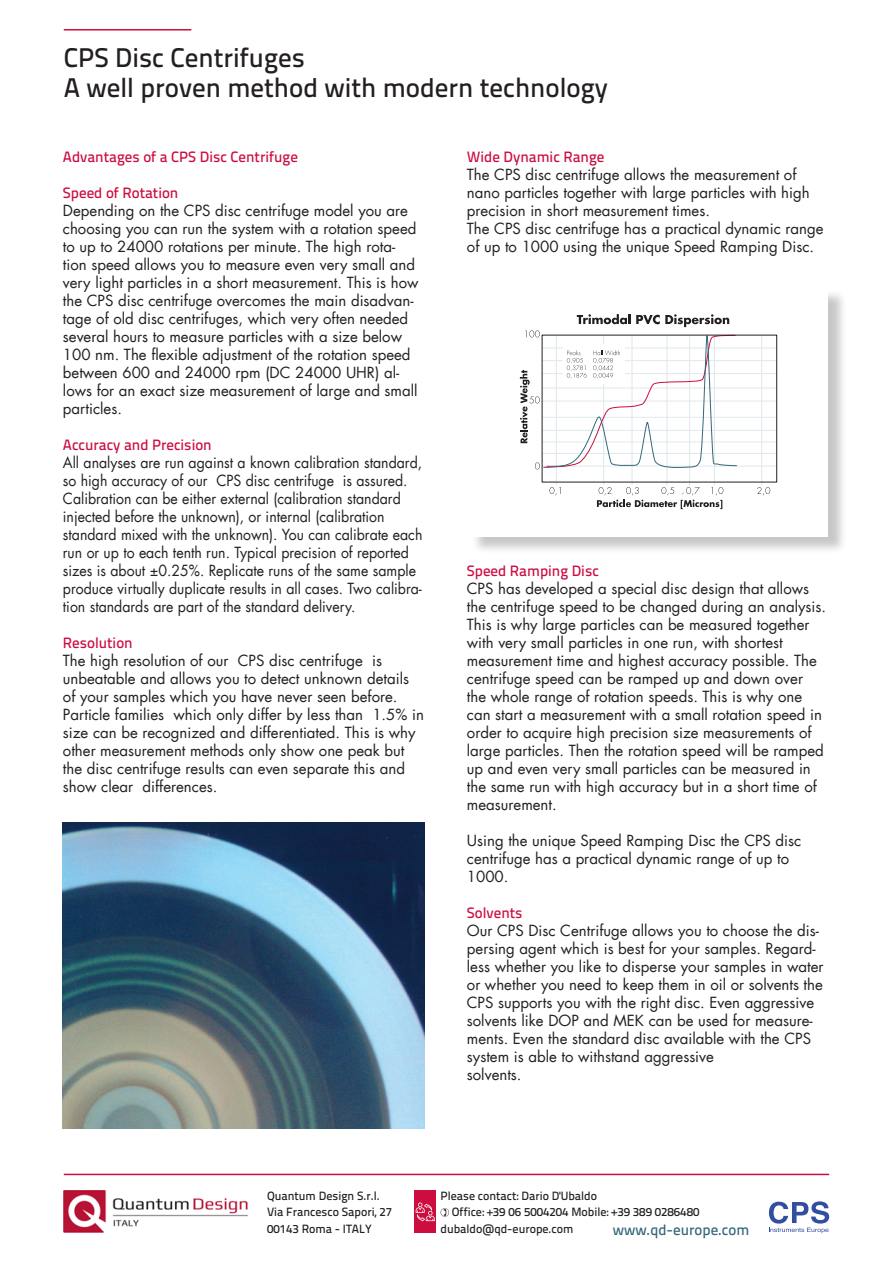
<style>
.page{position:relative;width:893px;height:1263px;background:#fff}
.page>*{position:absolute;margin:0;border:0;box-sizing:border-box;transform-origin:0 0}
.t1{font:500 27px/30px "Titillium Text 22 L";color:#231f20}
.Fließtext{font:15px/18px "Futura LT";color:#231f20}
.Fließtext-2{font:15px/18px "Futura LT";color:#231f20;scale:.94 1}
.Überschrift_2{font:500 15px "Titillium Text 22 L";color:#cd0d40}
.t2{font:500 15px "Titillium Text 22 L";color:#356879}
.t3{font:500 12px/16.8px "Titillium Text 22 L";color:#231f20}
</style>
<div class="page">
<hr style="left:64px;top:29px;width:127px;height:2px;background:#cd0d40">
<hr style="left:64px;top:1174px;width:765px;height:1px;background:#cd0d40">
<img style="left:64px;top:1191px;width:184px;height:42px">
<svg style="left:441px;top:1208px;width:8px;height:9px"></svg>
<div style="left:415px;top:1191px;width:21px;height:42px;background:#cd0d40"></div>
<svg style="left:416px;top:1202px;width:19px;height:19px"></svg>
<svg style="left:769px;top:1201px;width:60px;height:32px"></svg>
<div style="left:471px;top:289px;width:376px;height:266px;background:#231f20;opacity:.25"></div>
<div style="left:468px;top:287px;width:360px;height:249px;background:#fff"></div>
<hr style="left:542px;top:466px;width:234px;height:1px;background:#e1e9ed">
<hr style="left:542px;top:453px;width:234px;height:1px;background:#e1e9ed">
<hr style="left:542px;top:441px;width:234px;height:1px;background:#e1e9ed">
<hr style="left:542px;top:430px;width:234px;height:1px;background:#e1e9ed">
<hr style="left:542px;top:417px;width:234px;height:1px;background:#e1e9ed">
<hr style="left:542px;top:401px;width:234px;height:1px;background:#e1e9ed">
<hr style="left:542px;top:388px;width:234px;height:1px;background:#e1e9ed">
<hr style="left:542px;top:373px;width:234px;height:1px;background:#e1e9ed">
<hr style="left:542px;top:360px;width:234px;height:1px;background:#e1e9ed">
<hr style="left:542px;top:348px;width:234px;height:1px;background:#e1e9ed">
<hr style="left:556px;top:335px;width:1px;height:150px;background:#e1e9ed">
<hr style="left:603px;top:335px;width:1px;height:150px;background:#e1e9ed">
<hr style="left:631px;top:335px;width:2px;height:150px;background:#e1e9ed">
<hr style="left:666px;top:335px;width:2px;height:150px;background:#e1e9ed">
<hr style="left:689px;top:335px;width:1px;height:150px;background:#e1e9ed">
<hr style="left:714px;top:335px;width:1px;height:150px;background:#e1e9ed">
<hr style="left:761px;top:335px;width:1px;height:150px;background:#e1e9ed">
<svg style="left:549px;top:487px;width:12px;height:8px"></svg>
<svg style="left:597px;top:487px;width:126px;height:22px"></svg>
<svg style="left:757px;top:487px;width:13px;height:8px"></svg>
<svg style="left:520px;top:314px;width:217px;height:155px"></svg>
<img style="left:63px;top:822px;width:362px;height:307px">
<h1 class="t1" style="left:64px;top:41px;width:546px">CPS Disc Centrifuges<br>A well proven method with modern technology</h1>
<p class="Überschrift_2" style="left:63px;top:145px;width:237px">Advantages of a CPS Disc Centrifuge</p>
<p class="Überschrift_2" style="left:63px;top:181px;width:117px">Speed of Rotation</p>
<p class="Fließtext" style="left:63px;top:202px;width:357px">Depending on the CPS disc centrifuge model you are choosing you can run the system with a rotation speed to up to 24000 rotations per minute. The high rota&shy;tion speed allows you to measure even very small and very light particles in a short measurement. This is how the CPS disc centrifuge overcomes the main disadvan&shy;tage of old disc centrifuges, which very often needed several hours to measure particles with a size below 100 nm. The flexible adjustment of the rotation speed between 600 and 24000 rpm (DC 24000 UHR) al&shy;lows for an exact size measurement of large and small particles.</p>
<p class="Überschrift_2" style="left:63px;top:433px;width:150px">Accuracy and Precision</p>
<p class="Fließtext-2" style="left:63px;top:454px;width:384px">All analyses are run against a known calibration standard, so high accuracy of our CPS disc centrifuge is assured.<br>Calibration can be either external (calibration standard injected before the unknown), or internal (calibration standard mixed with the unknown). You can calibrate each run or up to each tenth run. Typical precision of reported sizes is about ±0.25%. Replicate runs of the same sample produce virtually duplicate results in all cases. Two calibra&shy;tion standards are part of the standard delivery.</p>
<p class="Überschrift_2" style="left:63px;top:631px;width:71px">Resolution</p>
<p class="Fließtext" style="left:63px;top:652px;width:362px">The high resolution of our CPS disc centrifuge is unbeatable and allows you to detect unknown details of your samples which you have never seen before.<br>Particle families which only differ by less than 1.5% in size can be recognized and differentiated. This is why other measurement methods only show one peak but the disc centrifuge results can even separate this and show clear differences.</p>
<p class="Überschrift_2" style="left:467px;top:145px;width:139px">Wide Dynamic Range</p>
<p class="Fließtext" style="left:467px;top:166px;width:344px">The CPS disc centrifuge allows the measurement of nano particles together with large particles with high precision in short measurement times.</p>
<p class="Fließtext" style="left:467px;top:220px;width:358px">The CPS disc centrifuge has a practical dynamic range of up to 1000 using the unique Speed Ramping Disc.</p>
<p class="Überschrift_2" style="left:467px;top:559px;width:133px">Speed Ramping Disc</p>
<p class="Fließtext" style="left:467px;top:580px;width:361px">CPS has developed a special disc design that allows the centrifuge speed to be changed during an analysis.<br>This is why large particles can be measured together with very small particles in one run, with shortest measurement time and highest accuracy possible. The centrifuge speed can be ramped up and down over<br>the whole range of rotation speeds. This is why one can start a measurement with a small rotation speed in order to acquire high precision size measurements of large particles. Then the rotation speed will be ramped up and even very small particles can be measured in the same run with high accuracy but in a short time of measurement.</p>
<p class="Fließtext" style="left:467px;top:832px;width:336px">Using the unique Speed Ramping Disc the CPS disc centrifuge has a practical dynamic range of up to<br>1000.</p>
<p class="Überschrift_2" style="left:467px;top:901px;width:57px">Solvents</p>
<p class="Fließtext" style="left:467px;top:922px;width:358px">Our CPS Disc Centrifuge allows you to choose the dis&shy;persing agent which is best for your samples. Regard&shy;less whether you like to disperse your samples in water or whether you need to keep them in oil or solvents the CPS supports you with the right disc. Even aggressive solvents like DOP and MEK can be used for measure&shy;ments. Even the standard disc available with the CPS system is able to withstand aggressive<br>solvents.</p>
<p class="t3" style="left:267px;top:1186px;width:127px">Quantum Design S.r.l.<br>Via Francesco Sapori, 27<br>00143 Roma - ITALY</p>
<p class="t3" style="left:441px;top:1187px;width:158px">Please contact: Dario D'Ubaldo</p>
<p class="t3" style="left:452px;top:1203px;width:249px">Office: +39 06 5004204 Mobile: +39 389 0286480</p>
<p class="t3" style="left:441px;top:1219px;width:134px">dubaldo@qd-europe.com</p>
<p class="t2" style="left:613px;top:1218px;width:138px">www.qd-europe.com</p>
</div>
